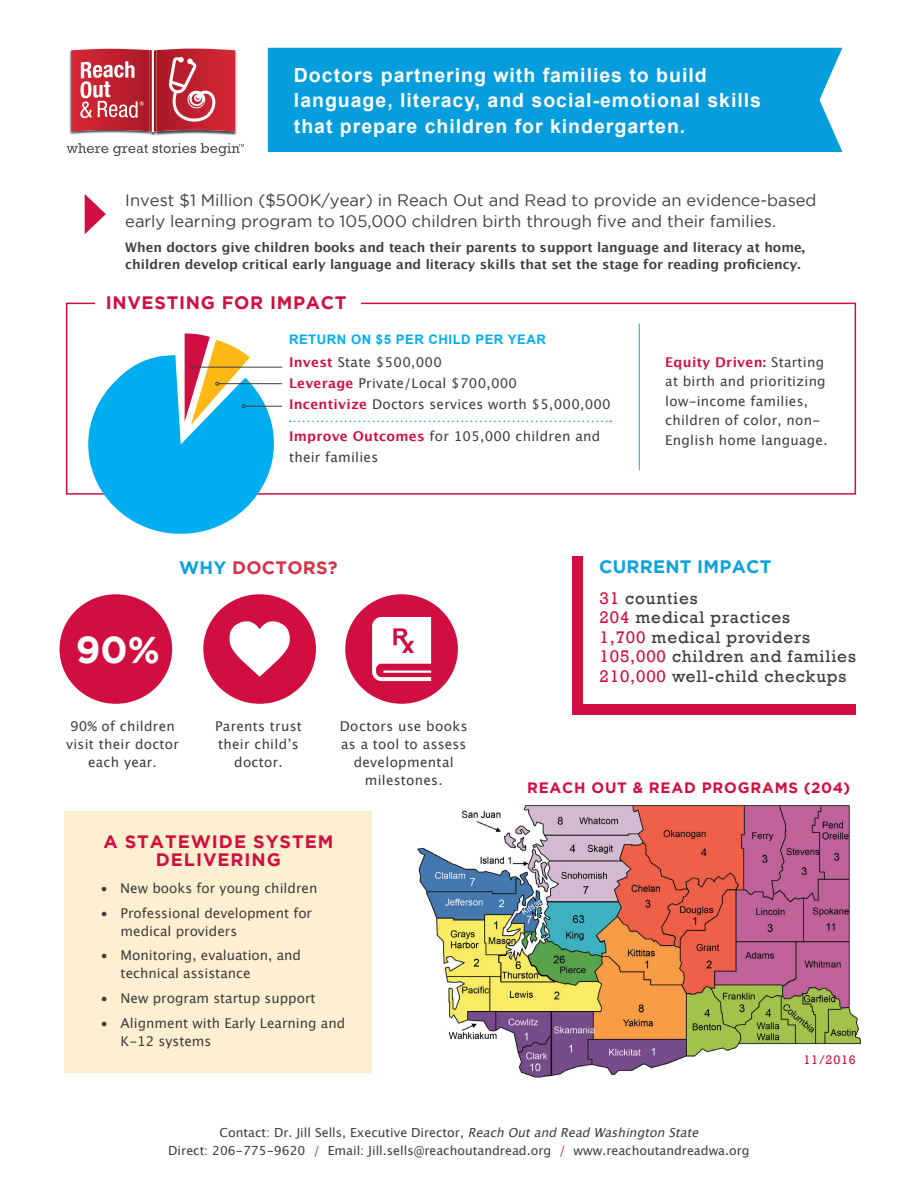
<style>
.page{position:relative;width:918px;height:1188px;background:#fff}
.page>*{position:absolute;margin:0;border:0;box-sizing:border-box;transform-origin:0 0}
.t1{font:700 37.35px "Gotham";color:#fff}
.t2{font:700 19.5px/25.5px "Arial";letter-spacing:.05em;color:#fff}
.t3{font:700 18px/18px "Gotham";letter-spacing:.055em;color:#d10e40;text-align:center}
.t4{font:700 18px "Gotham";letter-spacing:.015em;color:#0ba3de}
.t5{font:700 18px "Gotham";letter-spacing:.015em;color:#d5344c}
.t6{font:17.25px "Rockwell";letter-spacing:.05em;color:#3e3e3f}
.t7{font:16.5px/21px "Gotham";color:#3e3e3f}
.t8{font:700 15px "Gotham";letter-spacing:.055em;color:#d10e40}
.t9{font:13.5px/18px "Lucida Grande";letter-spacing:.02em;color:#3e3e3f;text-align:center}
.t10{font:13.5px/18px "Lucida Grande";color:#3e3e3f}
.t11{font:700 13.2px "Lucida Grande";color:#3e3e3f}
.t12{font:700 13.2px "Arial";letter-spacing:.04em;color:#00aeef}
.t13{font:12.75px "Rockwell";letter-spacing:.07em;color:#d10e40}
.t14{font:12.45px "Lucida Grande";color:#3e3e3f}
.s1{font-weight:700;color:#d10e40}
.s2{color:#0ba3de}
.s3{color:#d10e40}
.s4{font-size:13.2px}
.s5{font-style:italic}
.s6{color:#d5344c}
</style>
<div class="page">
<div style="left:66px;top:303px;width:790px;height:192px;border:2px solid #d10e40"></div>
<div style="left:95px;top:287px;width:266px;height:43px;background:#fff"></div>
<div style="left:65px;top:811px;width:307px;height:261px;background:#feefd0"></div>
<img style="left:69px;top:50px;width:168px;height:85px">
<svg style="left:71px;top:48px;width:164px;height:88px;background:#c84a55"></svg>
<img style="left:150px;top:49px;width:7px;height:87px">
<img style="left:150px;top:50px;width:1px;height:81px">
<img style="left:151px;top:49px;width:4px;height:87px">
<img style="left:154px;top:50px;width:3px;height:81px">
<hr style="left:152px;top:50px;width:2px;height:81px;background:#fff">
<svg style="left:67px;top:143px;width:177px;height:13px"></svg>
<div style="left:268px;top:48px;width:574px;height:104px;background:#069ddc"></div>
<svg style="left:85px;top:194px;width:21px;height:40px"></svg>
<img style="left:417px;top:805px;width:444px;height:273px">
<svg style="left:290px;top:421px;width:321px;height:1px"></svg>
<svg style="left:77px;top:333px;width:207px;height:201px"></svg>
<hr style="left:639px;top:324px;width:1px;height:146px;background:#00aeef">
<div style="left:573px;top:556px;width:10px;height:159px;background:#d10e40"></div>
<div style="left:573px;top:704px;width:283px;height:11px;background:#d10e40"></div>
<div style="left:60px;top:594px;width:112px;height:110px;background:#d10e40;border-radius:50%"></div>
<div style="left:203px;top:594px;width:113px;height:110px;background:#d10e40;border-radius:50%"></div>
<div style="left:345px;top:594px;width:113px;height:110px;background:#d10e40;border-radius:50%"></div>
<svg style="left:229px;top:621px;width:61px;height:56px"></svg>
<svg style="left:372px;top:617px;width:59px;height:64px"></svg>
<hr style="left:383px;top:671px;width:48px;height:2px;background:#fff">
<p class="t2" style="left:294px;top:63px;width:469px">Doctors partnering with families to build language, literacy, and social-emotional skills</p>
<p class="t2" style="left:294px;top:114px;width:393px">that prepare children for kindergarten.</p>
<p class="t7" style="left:125px;top:189px;width:693px">Invest $1 Million ($500K/year) in Reach Out and Read to provide an evidence-based early learning program to 105,000 children birth through five and their families.</p>
<p class="t11" style="left:125px;top:236px;width:681px">When doctors give children books and teach their parents to support language and literacy at home,</p>
<p class="t11" style="left:125px;top:254px;width:677px">children develop critical early language and literacy skills that set the stage for reading proficiency.</p>
<p class="t3" style="left:106px;top:293px;width:242px">INVESTING FOR IMPACT</p>
<p class="t12" style="left:289px;top:331px;width:258px">RETURN ON $5 PER CHILD PER YEAR</p>
<p class="t9" style="left:289px;top:354px;width:154px"><span class="s1">Invest</span> State $500,000</p>
<p class="t9" style="left:289px;top:375px;width:230px"><span class="s1">Leverage</span> Private/Local $700,000</p>
<p class="t9" style="left:289px;top:396px;width:323px"><span class="s1">Incentivize</span> Doctors services worth $5,000,000</p>
<p class="t9" style="left:289px;top:426px;width:313px;line-height:21px;text-align:left"><span class="s1">Improve Outcomes</span> for 105,000 children and their families</p>
<p class="t9" style="left:665px;top:352px;width:164px;line-height:19.5px;text-align:left"><span class="s1">Equity Driven:</span> Starting at birth and prioritizing low-income families, children of color, non-<br>English home language.</p>
<p class="t1" style="left:76px;top:628px;width:86px">90%</p>
<p class="t5" style="left:179px;top:558px;width:160px"><span class="s2">WHY</span> DOCTORS?</p>
<p class="t4" style="left:599px;top:556px;width:174px">CURRENT IMPACT</p>
<p class="t6" style="left:600px;top:588px;width:100px"><span class="s3">31</span> counties</p>
<p class="t6" style="left:600px;top:607px;width:192px"><span class="s3">204</span> medical practices</p>
<p class="t6" style="left:600px;top:627px;width:212px"><span class="s3">1,700</span> medical providers</p>
<p class="t6" style="left:600px;top:646px;width:258px"><span class="s3">105,000</span> children and families</p>
<p class="t6" style="left:600px;top:666px;width:248px"><span class="s3">210,000</span> well-child checkups</p>
<p class="t9" style="left:66px;top:717px;width:114px">90% of children visit their doctor each year.</p>
<p class="t9" style="left:215px;top:717px;width:88px">Parents trust</p>
<p class="t9" style="left:218px;top:735px;width:82px">their child’s doctor.</p>
<p class="t9" style="left:340px;top:717px;width:130px">Doctors use books as a tool to assess developmental milestones.</p>
<p class="t3" style="left:104px;top:832px;width:231px">A STATEWIDE SYSTEM<br>DELIVERING</p>
<p class="t10" style="left:100px;top:879px;width:219px"><span class="s4">•</span> New books for young children</p>
<p class="t10" style="left:121px;top:904px;width:193px;text-indent:-20px">• Professional development for medical providers</p>
<p class="t10" style="left:121px;top:947px;width:182px;text-indent:-20px">• Monitoring, evaluation, and technical assistance</p>
<p class="t10" style="left:100px;top:989px;width:217px">• New program startup support</p>
<p class="t10" style="left:121px;top:1014px;width:226px;text-indent:-20px">• Alignment with Early Learning and<br>K-12 systems</p>
<p class="t8" style="left:527px;top:779px;width:325px">REACH OUT &amp; READ PROGRAMS (204)</p>
<p class="t13" style="left:803px;top:1052px;width:54px">11/2016</p>
<p class="t14" style="left:220px;top:1125px;width:485px">Contact: Dr. Jill Sells, Executive Director, <span class="s5">ReachOutandReadWashingtonState</span></p>
<p class="t14" style="left:168px;top:1144px;width:583px">Direct: 206-775-9620 <span class="s6">/</span> Email: Jill.sells@reachoutandread.org <span class="s6">/</span> www.reachoutandreadwa.org</p>
</div>
